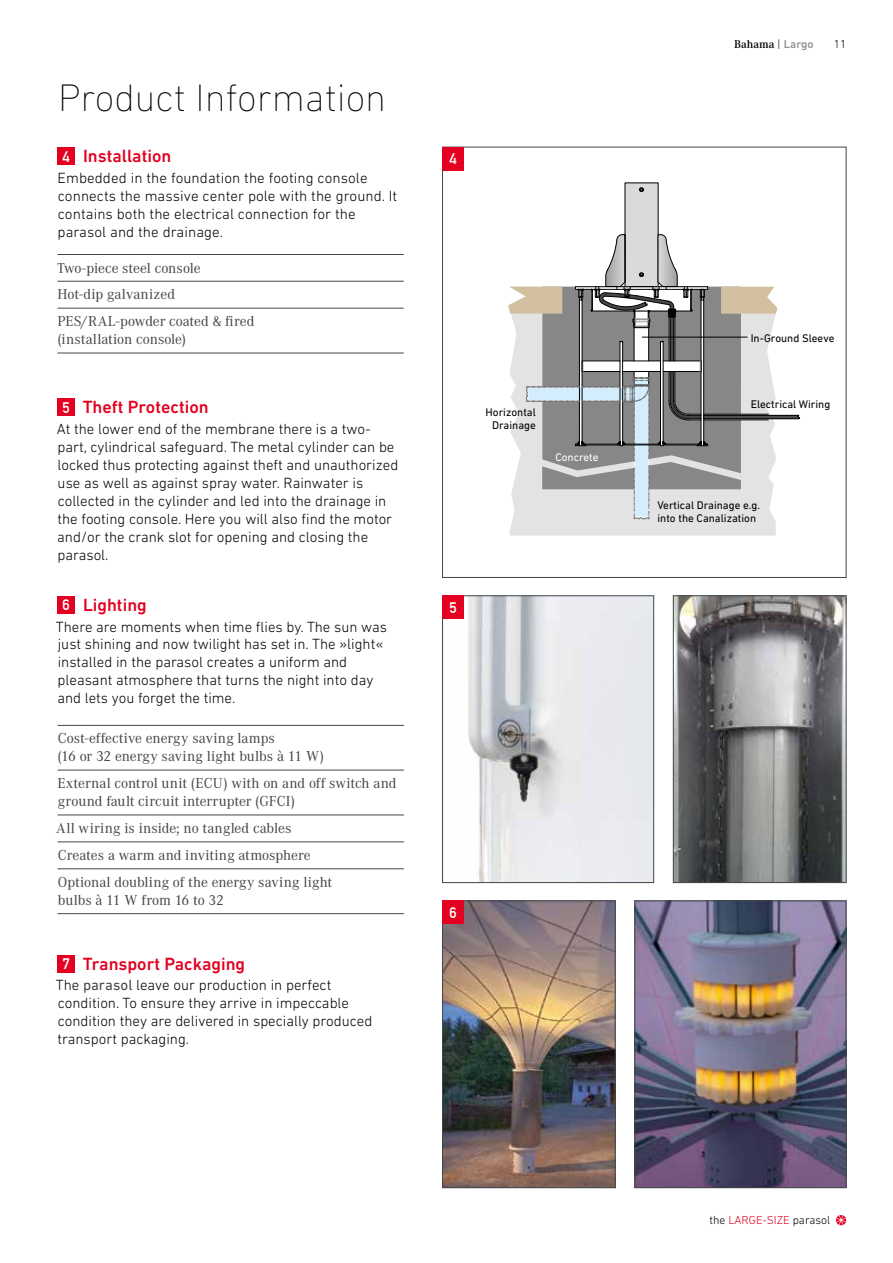
<style>
.page{position:relative;width:893px;height:1263px;background:#fff}
.page>*{position:absolute;margin:0;border:0;box-sizing:border-box;transform-origin:0 0}
.t1{font:200 39px "DIN Next LT Pro";color:#000}
.t2{font:500 18px "DIN Next LT Pro";color:#e30020}
.t3{font:300 15px/18px "DIN Next LT Pro";color:#000}
.t4{font:15px/27px "Corporate A";color:#424647}
.t5{font:700 15px "DIN Alternate";color:#fff}
.t6{font:300 11.85px "DIN Next LT Pro";color:#000}
.t7{font:600 11.7px "Corporate A";color:#000}
.t8{font:300 11.7px "DIN Next LT Pro";color:#000}
.t9{font:11.25px/12.8px "DIN Next LT Pro";color:#000}
.t10{font:11.25px "DIN Next LT Pro";color:#fff}
.s1{font-family:"DIN Alternate";font-weight:700;font-size:15px;color:#fff}
.s2{font-weight:400;color:#424647}
.s3{font-family:"DIN Next LT Pro";font-weight:300}
.s4{font-family:"DIN Next LT Pro";font-weight:500;color:#919291}
.s5{color:#e30020}
</style>
<div class="page">
<hr style="left:58px;top:725px;width:346px;height:1px;background:#424647">
<hr style="left:58px;top:770px;width:346px;height:1px;background:#424647">
<hr style="left:58px;top:815px;width:346px;height:1px;background:#424647">
<hr style="left:58px;top:842px;width:346px;height:1px;background:#424647">
<hr style="left:58px;top:868px;width:346px;height:1px;background:#424647">
<hr style="left:58px;top:913px;width:346px;height:1px;background:#424647">
<div style="left:58px;top:596px;width:17px;height:17px;background:#e30020"></div>
<div style="left:58px;top:955px;width:17px;height:17px;background:#e30020"></div>
<div style="left:57px;top:399px;width:17px;height:17px;background:#e30020"></div>
<hr style="left:58px;top:254px;width:346px;height:1px;background:#424647">
<hr style="left:58px;top:281px;width:346px;height:1px;background:#424647">
<hr style="left:58px;top:308px;width:346px;height:1px;background:#424647">
<hr style="left:58px;top:353px;width:346px;height:1px;background:#424647">
<div style="left:58px;top:147px;width:17px;height:17px;background:#e30020"></div>
<div style="left:509px;top:519px;width:267px;height:17px;background:#e3e3e3"></div>
<img style="left:777px;top:416px;width:20px;height:2px">
<hr style="left:704px;top:415px;width:95px;height:1px;background:#000">
<hr style="left:704px;top:418px;width:95px;height:1px;background:#000">
<svg style="left:508px;top:183px;width:269px;height:336px"></svg>
<div style="left:442px;top:147px;width:22px;height:23px;background:#e30020"></div>
<hr style="left:642px;top:337px;width:105px;height:1px;background:#000">
<img style="left:468px;top:598px;width:184px;height:283px">
<div style="left:442px;top:596px;width:212px;height:287px;border:1px solid #424647"></div>
<img style="left:675px;top:598px;width:169px;height:283px">
<div style="left:673px;top:596px;width:173px;height:287px;border:1px solid #424647"></div>
<div style="left:442px;top:596px;width:22px;height:23px;background:#e30020"></div>
<img style="left:444px;top:903px;width:169px;height:283px">
<div style="left:442px;top:901px;width:173px;height:287px;border:1px solid #424647"></div>
<div style="left:442px;top:901px;width:22px;height:23px;background:#e30020"></div>
<img style="left:637px;top:903px;width:207px;height:283px">
<div style="left:635px;top:901px;width:211px;height:287px;border:1px solid #424647"></div>
<svg style="left:836px;top:1215px;width:10px;height:10px"></svg>
<h1 class="t1" style="left:58px;top:75px;width:330px">Product Information</h1>
<p class="t2" style="left:62px;top:145px;width:110px"><span class="s1">4</span> Installation</p>
<p class="t3" style="left:58px;top:169px;width:341px">Embedded in the foundation the footing console connects the massive center pole with the ground. It contains both the electrical connection for the parasol and the drainage.</p>
<p class="t4" style="left:57px;top:254px;width:199px">Two-piece steel console<br>Hot-dip galvanized<br>PES/RAL-powder coated &amp; fired</p>
<p class="t4" style="left:57px;top:326px;width:130px">(installation console)</p>
<p class="t2" style="left:62px;top:397px;width:148px"><span class="s1">5</span> Theft Protection</p>
<p class="t3" style="left:57px;top:420px;width:343px">At the lower end of the membrane there is a two&shy;part, cylindrical safeguard. The metal cylinder can be locked thus protecting against theft and unauthorized use as well as against spray water. Rainwater is collected in the cylinder and led into the drainage in the footing console. Here you will also find the motor and/or the crank slot for opening and closing the parasol.</p>
<p class="t2" style="left:63px;top:594px;width:86px"><span class="s1">6</span> Lighting</p>
<p class="t3" style="left:56px;top:617px;width:333px">There are moments when time flies by. The sun was just shining and now twilight has set in. The »light« installed in the parasol creates a uniform and pleasant atmosphere that turns the night into day and lets you forget the time.</p>
<p class="t4" style="left:57px;top:730px;width:268px;line-height:18px">Cost-effective energy saving lamps<br>(16 or 32 energy saving light bulbs à 11 W)</p>
<p class="t4" style="left:57px;top:775px;width:340px;line-height:18px">External control unit (ECU) with on and off switch and ground fault circuit interrupter (GFCI)</p>
<p class="t4" style="left:56px;top:815px;width:277px">All wiring is inside; no tangled cables<br>Creates a warm and inviting atmosphere<br>Optional doubling of the energy saving light</p>
<p class="t4" style="left:58px;top:887px;width:168px">bulbs à 11 W from 16 to 32</p>
<p class="t2" style="left:63px;top:953px;width:184px"><span class="s1">7</span> Transport Packaging</p>
<p class="t3" style="left:56px;top:976px;width:318px">The <span class="s2">parasol</span> leave our production in perfect condition. To ensure they arrive in impeccable condition they are delivered in specially produced transport packaging.</p>
<p class="t5" style="left:449px;top:148px;width:9px">4</p>
<p class="t9" style="left:485px;top:406px;width:52px;text-align:center">Horizontal<br>Drainage</p>
<p class="t10" style="left:555px;top:451px;width:45px">Concrete</p>
<p class="t5" style="left:450px;top:596px;width:9px">5</p>
<p class="t5" style="left:450px;top:901px;width:9px">6</p>
<p class="t7" style="left:734px;top:37px;width:81px">Bahama <span class="s3">|</span> <span class="s4">Largo</span></p>
<p class="t8" style="left:834px;top:37px;width:14px">11</p>
<p class="t9" style="left:751px;top:332px;width:85px">In-Ground Sleeve</p>
<p class="t9" style="left:751px;top:398px;width:81px">Electrical Wiring</p>
<p class="t9" style="left:657px;top:499px;width:104px">Vertical Drainage e.g. into the Canalization</p>
<p class="t6" style="left:709px;top:1213px;width:122px">the <span class="s5">LARGE-SIZE</span> parasol</p>
</div>
